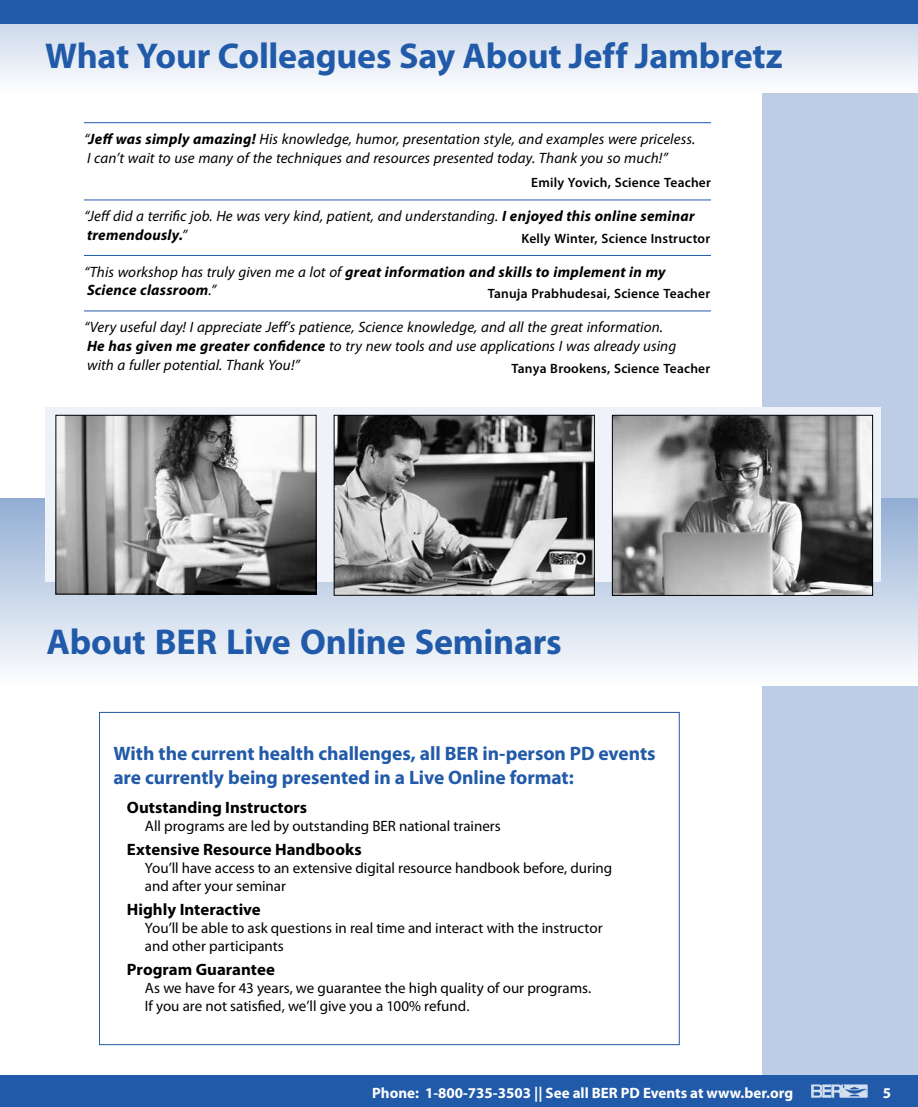
<style>
.page{position:relative;width:918px;height:1107px;background:#fff}
.page>*{position:absolute;margin:0;border:0;box-sizing:border-box;transform-origin:0 0}
.t1{font:700 36px "Myriad Pro";letter-spacing:-.005em;color:#215aa8}
.t2{font:700 19.5px/23.4px "Myriad Pro";letter-spacing:-.005em;color:#215aa8}
.t3{font:700 16.5px "Myriad Pro";color:#000}
.t4{font:italic 15px/18.8px "Myriad Pro";letter-spacing:.005em;color:#000}
.t5{font:15px/18px "Myriad Pro";color:#000}
.t6{font:italic 700 15px/18.8px "Myriad Pro";letter-spacing:.015em;color:#000}
.t7{font:700 15px "Myriad Pro";color:#fff}
.t8{font:600 13.5px "Myriad Pro";letter-spacing:.015em;color:#000}
.s1{font-weight:700}
.s2{font-weight:400}
</style>
<div class="page">
<div style="left:763px;top:0;width:155px;height:1107px;background:#bccde5"></div>
<div style="left:0;top:1076px;width:918px;height:31px;background:#215aa8"></div>
<svg style="left:811px;top:1084px;width:57px;height:14px"></svg>
<svg style="left:0;top:24px;width:918px;height:68px"></svg>
<div style="left:0;top:0;width:918px;height:24px;background:#215aa8"></div>
<hr style="left:84px;top:122px;width:627px;height:1px;background:#215aa8">
<hr style="left:84px;top:200px;width:627px;height:1px;background:#215aa8">
<hr style="left:84px;top:255px;width:627px;height:1px;background:#215aa8">
<hr style="left:84px;top:311px;width:627px;height:1px;background:#215aa8">
<div style="left:0;top:498px;width:918px;height:188px;background:linear-gradient(to bottom,#92aed3,#fbfcfc)"></div>
<svg style="left:45px;top:408px;width:835px;height:174px;fill:#eff3f9"></svg>
<img style="left:58px;top:417px;width:256px;height:175px">
<div style="left:56px;top:415px;width:260px;height:179px;border:1px solid #000"></div>
<img style="left:336px;top:417px;width:257px;height:177px">
<div style="left:334px;top:415px;width:261px;height:181px;border:1px solid #000"></div>
<img style="left:614px;top:417px;width:257px;height:177px">
<div style="left:612px;top:415px;width:261px;height:181px;border:1px solid #000"></div>
<h1 class="t1" style="left:45px;top:32px;width:739px">What Your Colleagues Say About Jeff Jambretz</h1>
<p class="t4" style="left:84px;top:129px;width:613px">“<span class="s1">Jeff was simply amazing!</span> His knowledge, humor, presentation style, and examples were priceless.<br>I can’t wait to use many of the techniques and resources presented today. Thank you so much!”</p>
<p class="t8" style="left:531px;top:174px;width:181px">Emily Yovich, Science Teacher</p>
<p class="t4" style="left:84px;top:206px;width:612px">“Jeff did a terrific job. He was very kind, patient, and understanding. <span class="s1">I enjoyed this online seminar tremendously.</span>”</p>
<p class="t8" style="left:521px;top:230px;width:190px">Kelly Winter, Science Instructor</p>
<p class="t6" style="left:84px;top:262px;width:583px"><span class="s2">“This workshop has truly given me a lot of</span> great information and skills to implement in my<br>Science classroom<span class="s2">.”</span></p>
<p class="t8" style="left:488px;top:285px;width:224px">Tanuja Prabhudesai, Science Teacher</p>
<p class="t4" style="left:84px;top:317px;width:594px">“Very useful day! I appreciate Jeff’s patience, Science knowledge, and all the great information.<br><span class="s1">He has given me greater confidence</span> to try new tools and use applications I was already using with a fuller potential. Thank You!”</p>
<p class="t8" style="left:511px;top:360px;width:200px">Tanya Brookens, Science Teacher</p>
<h1 class="t1" style="left:46px;top:618px;width:517px">About BER Live Online Seminars</h1>
<h2 class="t2" style="left:113px;top:741px;width:544px">With the current health challenges, all BER in-person PD events are currently being presented in a Live Online format:</h2>
<p class="t3" style="left:127px;top:796px;width:182px">Outstanding Instructors</p>
<p class="t5" style="left:145px;top:816px;width:358px">All programs are led by outstanding BER national trainers</p>
<p class="t3" style="left:127px;top:838px;width:237px">Extensive Resource Handbooks</p>
<p class="t5" style="left:145px;top:859px;width:469px">You’ll have access to an extensive digital resource handbook before, during and after your seminar</p>
<p class="t3" style="left:127px;top:899px;width:135px">Highly Interactive</p>
<p class="t5" style="left:145px;top:919px;width:459px">You’ll be able to ask questions in real time and interact with the instructor and other participants</p>
<p class="t3" style="left:127px;top:959px;width:150px">Program Guarantee</p>
<p class="t5" style="left:145px;top:979px;width:448px">As we have for 43 years, we guarantee the high quality of our programs.<br>If you are not satisfied, we’ll give you a 100% refund.</p>
<p class="t7" style="left:372px;top:1083px;width:422px">Phone: 1-800-735-3503 || See all BER PD Events at www.ber.org</p>
<p class="t7" style="left:883px;top:1083px;width:10px">5</p>
</div>
